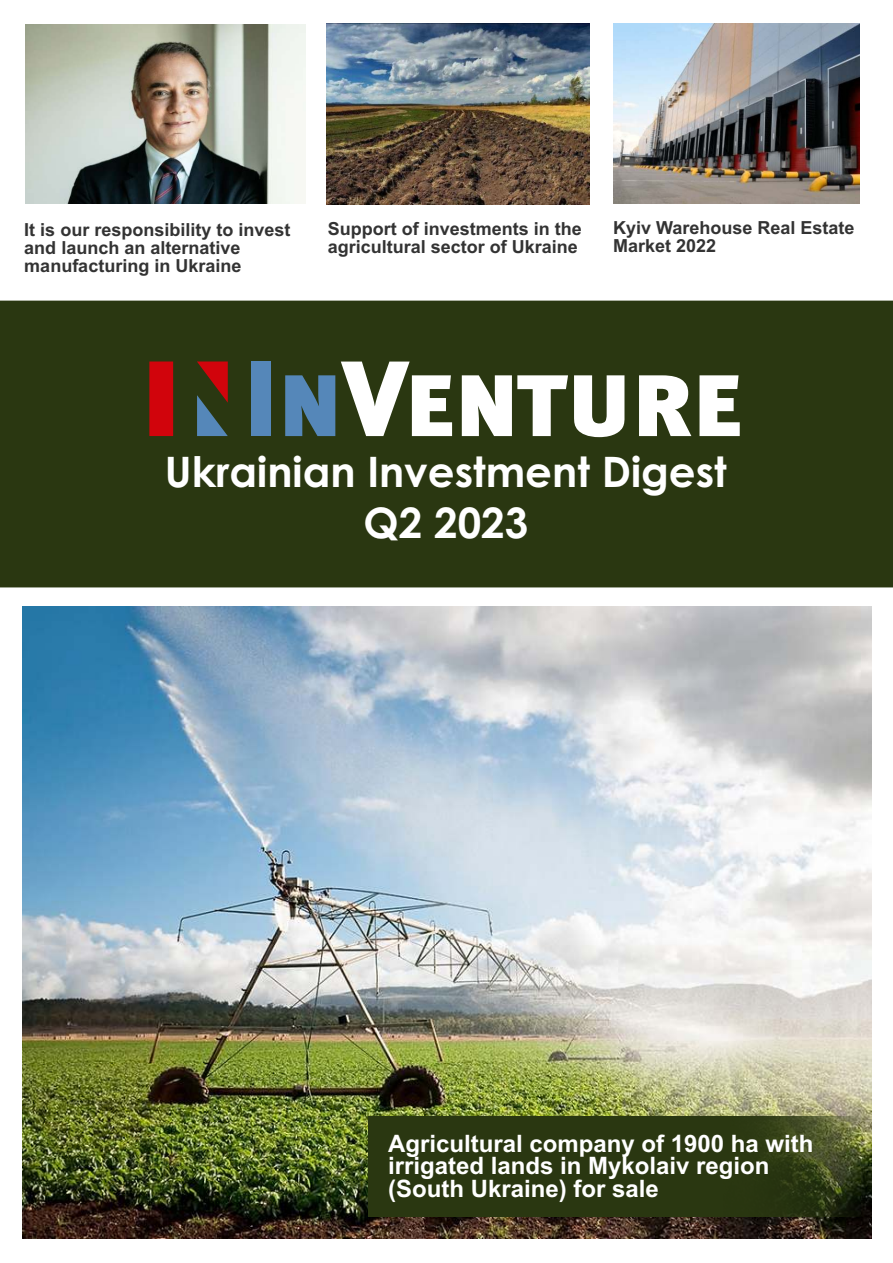
<style>
.page{position:relative;width:893px;height:1263px;background:#fff}
.page>*{position:absolute;margin:0;border:0;box-sizing:border-box;transform-origin:0 0}
.t1{font:700 42px/50.8px "Century Gothic";color:#fff;text-align:center}
.t2{font:700 24px/22.6px "Arial";color:#fff}
.t3{font:700 18px/18px "Arial";color:#333}
</style>
<div class="page">
<img style="left:22px;top:606px;width:850px;height:632px">
<div style="left:0;top:300px;width:893px;height:288px;background:#2a3711"></div>
<div style="left:252px;top:362px;width:19px;height:74px;background:#5587b9"></div>
<svg style="left:285px;top:375px;width:50px;height:61px;background:#4e7a9f"></svg>
<svg style="left:341px;top:362px;width:111px;height:74px"></svg>
<svg style="left:462px;top:375px;width:106px;height:61px"></svg>
<svg style="left:574px;top:375px;width:51px;height:62px"></svg>
<svg style="left:639px;top:375px;width:52px;height:61px"></svg>
<svg style="left:699px;top:375px;width:41px;height:61px"></svg>
<div style="left:149px;top:361px;width:24px;height:75px;background:#d1040c"></div>
<svg style="left:197px;top:361px;width:31px;height:75px;background:#633e3c"></svg>
<div style="left:369px;top:1116px;width:496px;height:100px;background:#2a3711"></div>
<img style="left:25px;top:24px;width:280px;height:180px">
<img style="left:613px;top:23px;width:247px;height:181px">
<img style="left:327px;top:24px;width:262px;height:180px">
<p class="t3" style="left:24px;top:221px;width:268px">It is our responsibility to invest and launch an alternative manufacturing in Ukraine</p>
<p class="t3" style="left:328px;top:220px;width:256px">Support of investments in the agricultural sector of Ukraine</p>
<p class="t3" style="left:613px;top:219px;width:243px">Kyiv Warehouse Real Estate<br>Market 2022</p>
<h1 class="t1" style="left:165px;top:445px;width:563px">Ukrainian Investment Digest<br>Q2 2023</h1>
<h2 class="t2" style="left:388px;top:1132px;width:427px">Agricultural company of 1900 ha with irrigated lands in Mykolaiv region (South Ukraine) for sale</h2>
</div>
